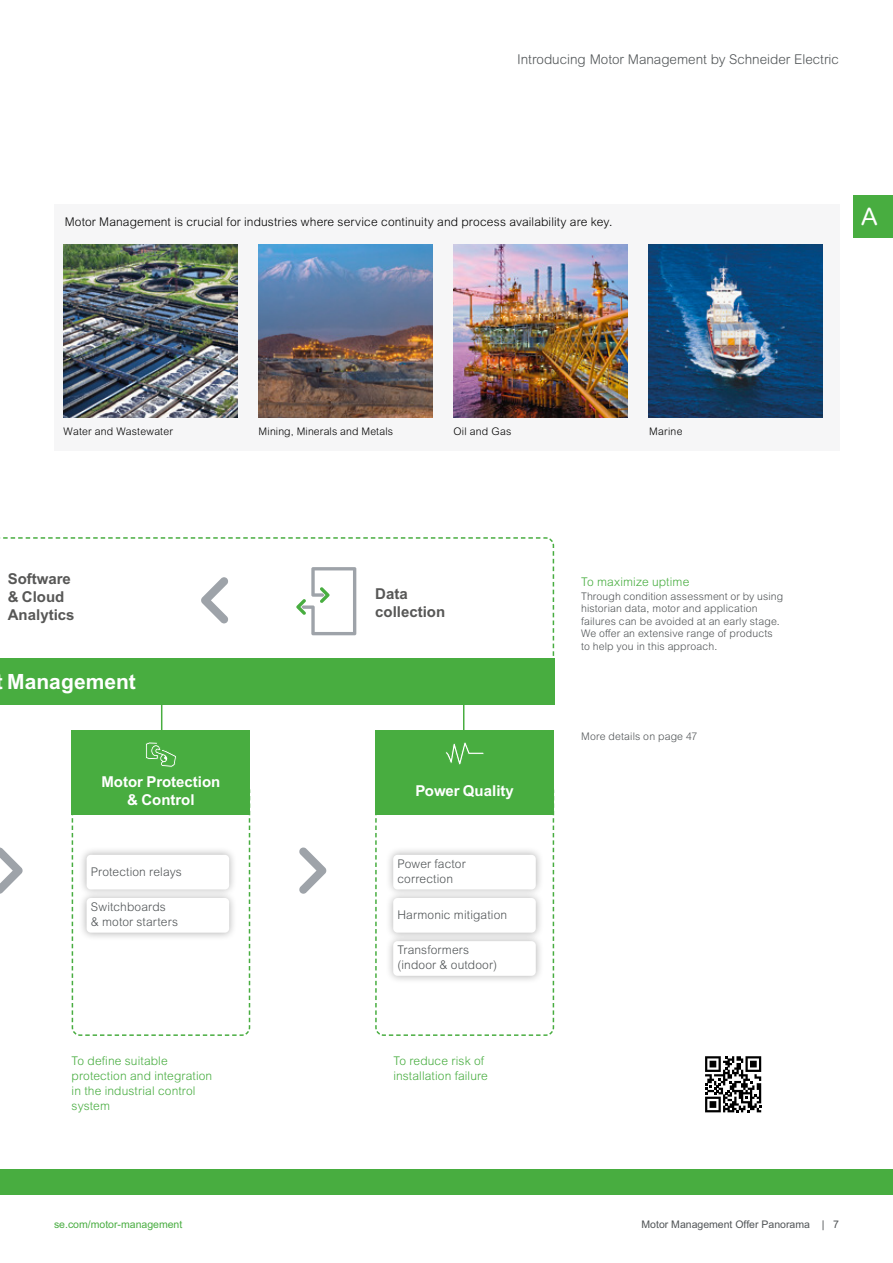
<style>
.page{position:relative;width:893px;height:1263px;background:#fff}
.page>*{position:absolute;margin:0;border:0;box-sizing:border-box;transform-origin:0 0}
.t1{font:24px "Arial Rounded MT Pro";color:#fff}
.t2{font:700 21px "Arial MT Pro";color:#fff}
.t3{font:700 15px/18px "Arial MT Pro";color:#575756}
.t4{font:700 15px/18px "Arial MT Pro";color:#fff;text-align:center}
.t5{font:300 13.5px "Arial Rounded MT Pro";color:#505456}
.t6{font:300 12px/15px "Arial MT Pro";letter-spacing:.01em;color:#48ad40}
.t7{font:300 12px/15px "Arial MT Pro";letter-spacing:.01em;color:#505456}
.t8{font:300 12px "Arial MT Pro";letter-spacing:.01em;color:#000}
.t9{font:300 10.5px/12.6px "Arial MT Pro";letter-spacing:.015em;color:#505456}
.t10{font:300 10.5px "Arial Rounded MT Std";letter-spacing:.02em;color:#000}
.t11{font:10.5px "Arial MT Std";color:#505456}
.t12{font:10.5px "Arial MT Std";color:#48ad40}
</style>
<div class="page">
<svg style="left:0;top:1169px;width:1px;height:26px"></svg>
<div style="left:1px;top:1169px;width:892px;height:26px;background:#48ad40"></div>
<hr style="left:161px;top:694px;width:1px;height:61px;background:#48ad40">
<hr style="left:463px;top:694px;width:1px;height:61px;background:#48ad40">
<svg style="left:71px;top:781px;width:180px;height:255px"></svg>
<div style="left:72px;top:730px;width:178px;height:85px;background:#48ad40"></div>
<svg style="left:375px;top:789px;width:180px;height:247px"></svg>
<div style="left:375px;top:730px;width:179px;height:85px;background:#48ad40"></div>
<svg style="left:0;top:537px;width:555px;height:149px"></svg>
<div style="left:54px;top:205px;width:785px;height:246px;background:#f6f6f7"></div>
<img style="left:63px;top:244px;width:174px;height:174px">
<img style="left:259px;top:244px;width:173px;height:174px">
<img style="left:454px;top:244px;width:173px;height:174px">
<img style="left:649px;top:244px;width:173px;height:174px">
<div style="left:79px;top:847px;width:159px;height:50px;background:#000;opacity:.3"></div>
<div style="left:87px;top:855px;width:142px;height:34px;background:#fff;border-radius:4px"></div>
<div style="left:385px;top:847px;width:159px;height:50px;background:#000;opacity:.3"></div>
<div style="left:393px;top:855px;width:143px;height:34px;background:#fff;border-radius:4px"></div>
<div style="left:385px;top:933px;width:159px;height:51px;background:#000;opacity:.3"></div>
<div style="left:393px;top:941px;width:143px;height:35px;background:#fff;border-radius:4px"></div>
<div style="left:79px;top:890px;width:159px;height:51px;background:#000;opacity:.3"></div>
<div style="left:87px;top:898px;width:142px;height:35px;background:#fff;border-radius:4px"></div>
<div style="left:385px;top:890px;width:159px;height:51px;background:#000;opacity:.3"></div>
<div style="left:393px;top:898px;width:143px;height:35px;background:#fff;border-radius:4px"></div>
<svg style="left:296px;top:567px;width:60px;height:68px"></svg>
<div style="left:0;top:658px;width:554px;height:46px;background:#48ad40"></div>
<svg style="left:0;top:847px;width:23px;height:47px"></svg>
<svg style="left:299px;top:847px;width:28px;height:47px"></svg>
<svg style="left:201px;top:577px;width:28px;height:47px"></svg>
<svg style="left:146px;top:742px;width:30px;height:26px"></svg>
<svg style="left:445px;top:742px;width:39px;height:23px"></svg>
<svg style="left:705px;top:1056px;width:56px;height:56px"></svg>
<div style="left:853px;top:195px;width:40px;height:42px;background:#48ad40"></div>
<p class="t5" style="left:517px;top:51px;width:323px">Introducing Motor Management by Schneider Electric</p>
<p class="t8" style="left:65px;top:214px;width:549px">Motor Management is crucial for industries where service continuity and process availability are key.</p>
<h1 class="t1" style="left:861px;top:202px;width:18px">A</h1>
<p class="t10" style="left:64px;top:425px;width:111px">Water and Wastewater</p>
<p class="t10" style="left:259px;top:425px;width:136px">Mining, Minerals and Metals</p>
<p class="t10" style="left:453px;top:425px;width:59px">Oil and Gas</p>
<p class="t10" style="left:649px;top:425px;width:35px">Marine</p>
<h3 class="t3" style="left:8px;top:571px;width:68px">Software &amp; Cloud<br>Analytics</h3>
<h2 class="t2" style="left:7px;top:669px;width:130px">Management</h2>
<h3 class="t3" style="left:375px;top:585px;width:72px">Data collection</h3>
<h3 class="t4" style="left:101px;top:773px;width:121px">Motor Protection &amp; Control</h3>
<h3 class="t4" style="left:415px;top:782px;width:100px">Power Quality</h3>
<p class="t7" style="left:91px;top:864px;width:93px">Protection relays</p>
<p class="t7" style="left:397px;top:857px;width:70px">Power factor correction</p>
<p class="t7" style="left:91px;top:900px;width:89px">Switchboards<br>&amp; motor starters</p>
<p class="t7" style="left:397px;top:907px;width:111px">Harmonic mitigation</p>
<p class="t7" style="left:397px;top:943px;width:101px">Transformers (indoor &amp; outdoor)</p>
<p class="t6" style="left:72px;top:1054px;width:142px">To define suitable protection and integration in the industrial control system</p>
<p class="t6" style="left:393px;top:1054px;width:96px">To reduce risk of installation failure</p>
<p class="t6" style="left:581px;top:574px;width:110px">To maximize uptime</p>
<p class="t9" style="left:581px;top:590px;width:204px">Through condition assessment or by using historian data, motor and application failures can be avoided at an early stage.<br>We offer an extensive range of products to help you in this approach.</p>
<p class="t9" style="left:581px;top:730px;width:118px">More details on page 47</p>
<p class="t12" style="left:54px;top:1218px;width:130px">se.com/motor-management</p>
<p class="t11" style="left:641px;top:1219px;width:199px">Motor Management Offer Panorama | 7</p>
</div>
